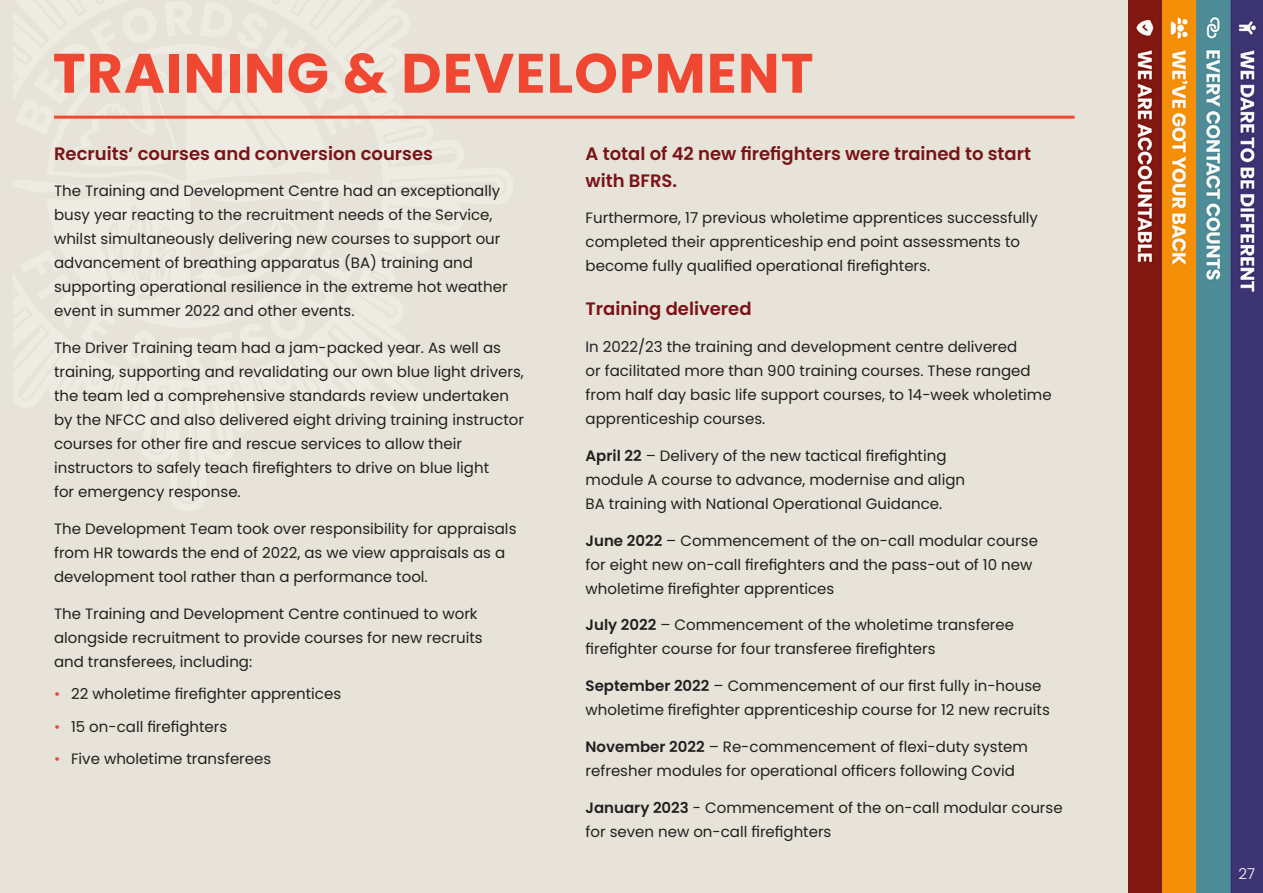
<style>
.page{position:relative;width:1263px;height:893px;background:#e7e3d8}
.page>*{position:absolute;margin:0;border:0;box-sizing:border-box;transform-origin:0 0}
.Page_Header{font:700 55.5px "Poppins";letter-spacing:.02em;color:#ef4732}
.Sub_Header{font:600 18px/27px "Poppins";color:#7b1217}
.t1{font:15px/24px "Poppins";color:#231f20}
.t2{font:300 15px "Poppins";color:#fff}
.s1{color:#ef4732}
.s2{font-weight:600}
</style>
<div class="page">
<svg style="left:13px;top:372px;width:410px;height:49px"></svg>
<svg style="left:33px;top:0;width:480px;height:202px"></svg>
<svg style="left:13px;top:77px;width:491px;height:295px"></svg>
<svg style="left:80px;top:347px;width:217px;height:164px"></svg>
<img style="left:1129px;top:0;width:134px;height:893px">
<hr style="left:54px;top:116px;width:1020px;height:3px;background:#ef4732">
<p class="Page_Header" style="left:53px;top:41px;width:762px">TRAINING &amp; DEVELOPMENT</p>
<p class="Sub_Header" style="left:54px;top:140px;width:380px">Recruits’ courses and conversion courses</p>
<p class="t1" style="left:54px;top:179px;width:455px">The Training and Development Centre had an exceptionally busy year reacting to the recruitment needs of the Service, whilst simultaneously delivering new courses to support our advancement of breathing apparatus (BA) training and supporting operational resilience in the extreme hot weather event in summer 2022 and other events.</p>
<p class="t1" style="left:54px;top:336px;width:471px">The Driver Training team had a jam-packed year. As well as training, supporting and revalidating our own blue light drivers, the team led a comprehensive standards review undertaken by the NFCC and also delivered eight driving training instructor courses for other fire and rescue services to allow their instructors to safely teach firefighters to drive on blue light<br>for emergency response.</p>
<p class="t1" style="left:54px;top:517px;width:464px">The Development Team took over responsibility for appraisals from HR towards the end of 2022, as we view appraisals as a development tool rather than a performance tool.</p>
<p class="t1" style="left:54px;top:601px;width:430px">The Training and Development Centre continued to work alongside recruitment to provide courses for new recruits and transferees, including:</p>
<p class="t1" style="left:54px;top:682px;width:289px"><span class="s1">•</span> 22 wholetime firefighter apprentices</p>
<p class="t1" style="left:54px;top:715px;width:175px"><span class="s1">•</span> 15 on-call firefighters</p>
<p class="t1" style="left:54px;top:747px;width:219px"><span class="s1">•</span> Five wholetime transferees</p>
<p class="Sub_Header" style="left:586px;top:140px;width:447px">A total of 42 new firefighters were trained to start with BFRS.</p>
<p class="t1" style="left:586px;top:206px;width:454px">Furthermore, 17 previous wholetime apprentices successfully completed their apprenticeship end point assessments to become fully qualified operational firefighters.</p>
<p class="Sub_Header" style="left:586px;top:296px;width:167px">Training delivered</p>
<p class="t1" style="left:586px;top:335px;width:468px">In 2022/23 the training and development centre delivered<br>or facilitated more than 900 training courses. These ranged from half day basic life support courses, to 14-week wholetime apprenticeship courses.</p>
<p class="t1" style="left:586px;top:444px;width:381px"><span class="s2">April 22</span> – Delivery of the new tactical firefighting module A course to advance, modernise and align<br>BA training with National Operational Guidance.</p>
<p class="t1" style="left:586px;top:529px;width:454px"><span class="s2">June 2022</span> – Commencement of the on-call modular course for eight new on-call firefighters and the pass-out of 10 new wholetime firefighter apprentices</p>
<p class="t1" style="left:586px;top:613px;width:430px"><span class="s2">July 2022</span> – Commencement of the wholetime transferee firefighter course for four transferee firefighters</p>
<p class="t1" style="left:586px;top:674px;width:466px"><span class="s2">September 2022</span> – Commencement of our first fully in-house wholetime firefighter apprenticeship course for 12 new recruits</p>
<p class="t1" style="left:586px;top:735px;width:444px"><span class="s2">November 2022</span> – Re-commencement of flexi-duty system refresher modules for operational officers following Covid</p>
<p class="t1" style="left:586px;top:796px;width:479px"><span class="s2">January 2023</span> - Commencement of the on-call modular course for seven new on-call firefighters</p>
<p class="t2" style="left:1238px;top:865px;width:18px">27</p>
</div>
